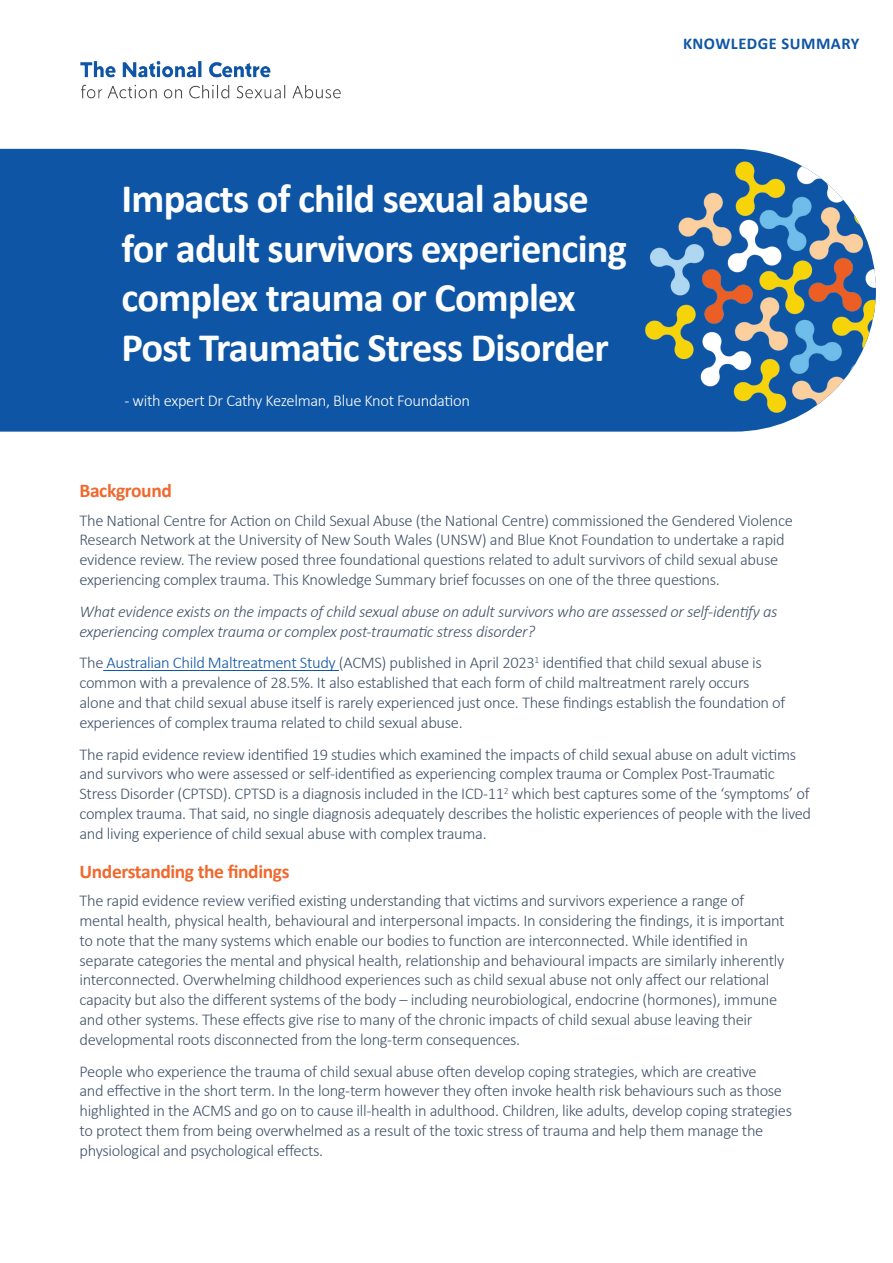
<style>
.page{position:relative;width:893px;height:1263px;background:#fff}
.page>*{position:absolute;margin:0;border:0;box-sizing:border-box;transform-origin:0 0}
.Heading_1{font:700 40.5px/49.5px "Calibri";letter-spacing:-.02em;color:#fff}
.Heading_2{font:700 19.5px "Calibri";letter-spacing:-.02em;color:#f0682d}
.Body{font:300 16.5px/19.8px "Calibri";letter-spacing:-.02em;color:#43546a}
.Body-2{font:italic 300 16.5px/19.8px "Calibri";letter-spacing:-.02em;color:#43546a}
.Body-3{font:300 16.5px "Calibri";letter-spacing:-.02em;color:#fff}
.t1{font:700 16.5px "Calibri";letter-spacing:.03em;color:#0e55a5}
.s1{color:#0e55a5}
</style>
<div class="page">
<div style="left:0;top:149px;width:771px;height:283px;background:#0e55a5"></div>
<img style="left:645px;top:149px;width:231px;height:278px">
<img style="left:80px;top:61px;width:261px;height:38px">
<hr style="left:103px;top:670px;width:236px;height:1px;background:#0e55a5">
<p class="Heading_1" style="left:122px;top:173px;width:507px">Impacts of child sexual abuse for adult survivors experiencing complex trauma or Complex<br>Post Traumatic Stress Disorder</p>
<p class="Body-3" style="left:124px;top:390px;width:347px">- with expert Dr Cathy Kezelman, Blue Knot Foundation</p>
<p class="t1" style="left:683px;top:32px;width:178px">KNOWLEDGE SUMMARY</p>
<p class="Heading_2" style="left:80px;top:477px;width:94px">Background</p>
<p class="Body" style="left:80px;top:510px;width:715px">The National Centre for Action on Child Sexual Abuse (the National Centre) commissioned the Gendered Violence Research Network at the University of New South Wales (UNSW) and Blue Knot Foundation to undertake a rapid evidence review. The review posed three foundational questions related to adult survivors of child sexual abuse experiencing complex trauma. This Knowledge Summary brief focusses on one of the three questions.</p>
<p class="Body-2" style="left:80px;top:601px;width:700px">What evidence exists on the impacts of child sexual abuse on adult survivors who are assessed or self-identify as experiencing complex trauma or complex post-traumatic stress disorder?</p>
<p class="Body" style="left:80px;top:653px;width:707px">The <span class="s1">Australian Child Maltreatment Study</span> (ACMS) published in April 2023<sup>1</sup> identified that child sexual abuse is common with a prevalence of 28.5%. It also established that each form of child maltreatment rarely occurs alone and that child sexual abuse itself is rarely experienced just once. These findings establish the foundation of experiences of complex trauma related to child sexual abuse.</p>
<p class="Body" style="left:80px;top:744px;width:733px">The rapid evidence review identified 19 studies which examined the impacts of child sexual abuse on adult victims and survivors who were assessed or self-identified as experiencing complex trauma or Complex Post-Traumatic Stress Disorder (CPTSD). CPTSD is a diagnosis included in the ICD-11<sup>2</sup> which best captures some of the ‘symptoms’ of complex trauma. That said, no single diagnosis adequately describes the holistic experiences of people with the lived and living experience of child sexual abuse with complex trauma.</p>
<p class="Heading_2" style="left:80px;top:857px;width:211px">Understanding the findings</p>
<p class="Body" style="left:80px;top:890px;width:707px">The rapid evidence review verified existing understanding that victims and survivors experience a range of mental health, physical health, behavioural and interpersonal impacts. In considering the findings, it is important to note that the many systems which enable our bodies to function are interconnected. While identified in separate categories the mental and physical health, relationship and behavioural impacts are similarly inherently interconnected. Overwhelming childhood experiences such as child sexual abuse not only affect our relational capacity but also the different systems of the body – including neurobiological, endocrine (hormones), immune and other systems. These effects give rise to many of the chronic impacts of child sexual abuse leaving their developmental roots disconnected from the long-term consequences.</p>
<p class="Body" style="left:80px;top:1061px;width:714px">People who experience the trauma of child sexual abuse often develop coping strategies, which are creative<br>and effective in the short term. In the long-term however they often invoke health risk behaviours such as those highlighted in the ACMS and go on to cause ill-health in adulthood. Children, like adults, develop coping strategies to protect them from being overwhelmed as a result of the toxic stress of trauma and help them manage the physiological and psychological effects.</p>
</div>
